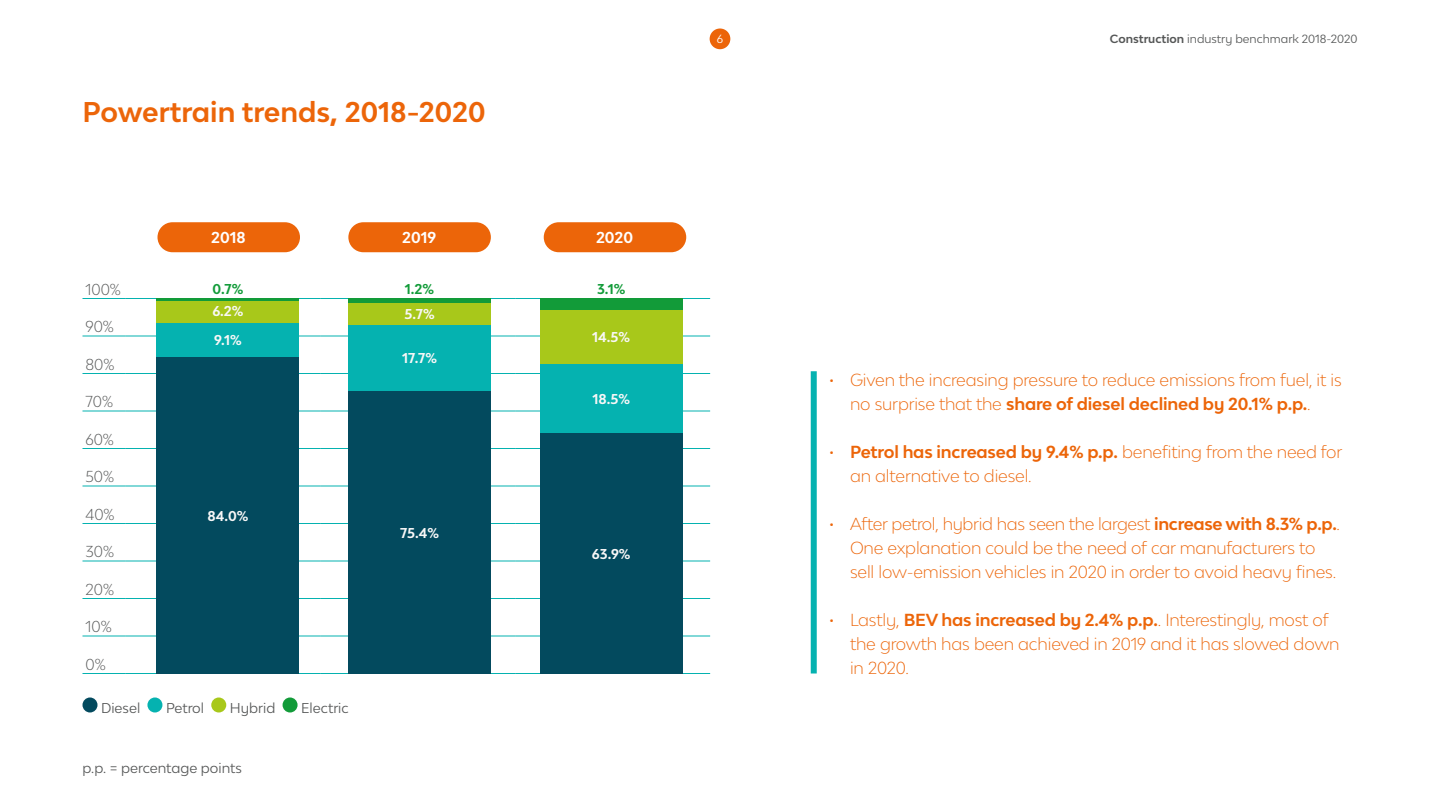
<style>
.page{position:relative;width:1440px;height:810px;background:#fff}
.page>*{position:absolute;margin:0;border:0;box-sizing:border-box;transform-origin:0 0}
.t1{font:700 27px "Lease Plan";color:#ec6509}
.t2{font:300 16.5px/24px "Lease Plan";letter-spacing:-.01em;color:#ec6509}
.t3{font:300 15px "Lease Plan";color:#555757}
.t4{font:700 15px "Lease Plan";color:#fff}
.t5{font:13.5px "Lease Plan";color:#555757}
.t6{font:700 13.5px "Lease Plan";color:#f8f7f7}
.t7{font:700 13.5px "Lease Plan";color:#129b39}
.t8{font:11.25px "Lease Plan";color:#555757}
.t9{font:11.25px "Lease Plan";color:#fff}
.s1{font-weight:700}
</style>
<div class="page">
<svg style="left:82px;top:335px;width:43px;height:301px"></svg>
<hr style="left:82px;top:298px;width:43px;height:1px;background:#05b2b0">
<hr style="left:125px;top:298px;width:195px;height:1px;background:#05b2b0">
<hr style="left:320px;top:298px;width:195px;height:1px;background:#05b2b0">
<hr style="left:515px;top:298px;width:195px;height:1px;background:#05b2b0">
<hr style="left:82px;top:336px;width:43px;height:1px;background:#05b2b0">
<hr style="left:125px;top:336px;width:195px;height:1px;background:#05b2b0">
<hr style="left:320px;top:336px;width:195px;height:1px;background:#05b2b0">
<hr style="left:515px;top:336px;width:195px;height:1px;background:#05b2b0">
<hr style="left:82px;top:373px;width:43px;height:1px;background:#05b2b0">
<hr style="left:125px;top:373px;width:195px;height:1px;background:#05b2b0">
<hr style="left:320px;top:373px;width:195px;height:1px;background:#05b2b0">
<hr style="left:515px;top:373px;width:195px;height:1px;background:#05b2b0">
<hr style="left:82px;top:411px;width:43px;height:1px;background:#05b2b0">
<hr style="left:125px;top:411px;width:195px;height:1px;background:#05b2b0">
<hr style="left:320px;top:411px;width:195px;height:1px;background:#05b2b0">
<hr style="left:515px;top:411px;width:195px;height:1px;background:#05b2b0">
<hr style="left:82px;top:448px;width:43px;height:1px;background:#05b2b0">
<hr style="left:125px;top:448px;width:195px;height:1px;background:#05b2b0">
<hr style="left:320px;top:448px;width:195px;height:1px;background:#05b2b0">
<hr style="left:515px;top:448px;width:195px;height:1px;background:#05b2b0">
<hr style="left:82px;top:486px;width:43px;height:1px;background:#05b2b0">
<hr style="left:125px;top:486px;width:195px;height:1px;background:#05b2b0">
<hr style="left:320px;top:486px;width:195px;height:1px;background:#05b2b0">
<hr style="left:515px;top:486px;width:195px;height:1px;background:#05b2b0">
<hr style="left:82px;top:523px;width:43px;height:1px;background:#05b2b0">
<hr style="left:125px;top:523px;width:195px;height:1px;background:#05b2b0">
<hr style="left:320px;top:523px;width:195px;height:1px;background:#05b2b0">
<hr style="left:515px;top:523px;width:195px;height:1px;background:#05b2b0">
<hr style="left:82px;top:561px;width:43px;height:1px;background:#05b2b0">
<hr style="left:125px;top:561px;width:195px;height:1px;background:#05b2b0">
<hr style="left:320px;top:561px;width:195px;height:1px;background:#05b2b0">
<hr style="left:515px;top:561px;width:195px;height:1px;background:#05b2b0">
<hr style="left:82px;top:598px;width:43px;height:1px;background:#05b2b0">
<hr style="left:125px;top:598px;width:195px;height:1px;background:#05b2b0">
<hr style="left:320px;top:598px;width:195px;height:1px;background:#05b2b0">
<hr style="left:515px;top:598px;width:195px;height:1px;background:#05b2b0">
<hr style="left:82px;top:636px;width:43px;height:1px;background:#05b2b0">
<hr style="left:125px;top:636px;width:195px;height:1px;background:#05b2b0">
<hr style="left:320px;top:636px;width:195px;height:1px;background:#05b2b0">
<hr style="left:515px;top:636px;width:195px;height:1px;background:#05b2b0">
<hr style="left:82px;top:673px;width:43px;height:1px;background:#05b2b0">
<hr style="left:125px;top:673px;width:195px;height:1px;background:#05b2b0">
<hr style="left:320px;top:673px;width:195px;height:1px;background:#05b2b0">
<hr style="left:515px;top:673px;width:195px;height:1px;background:#05b2b0">
<div style="left:82px;top:698px;width:16px;height:14px;background:#034a5e;border-radius:50%"></div>
<div style="left:147px;top:698px;width:15px;height:14px;background:#05b2b0;border-radius:50%"></div>
<div style="left:211px;top:698px;width:15px;height:14px;background:#a8c81a;border-radius:50%"></div>
<div style="left:283px;top:698px;width:15px;height:14px;background:#129b39;border-radius:50%"></div>
<div style="left:544px;top:222px;width:142px;height:30px;background:#ec6509;border-radius:15px"></div>
<div style="left:348px;top:222px;width:143px;height:30px;background:#ec6509;border-radius:15px"></div>
<div style="left:158px;top:222px;width:142px;height:30px;background:#ec6509;border-radius:15px"></div>
<div style="left:811px;top:371px;width:6px;height:303px;background:#05b2b0"></div>
<div style="left:157px;top:323px;width:142px;height:34px;background:#05b2b0"></div>
<div style="left:157px;top:298px;width:142px;height:25px;background:#a8c81a"></div>
<hr style="left:157px;top:298px;width:142px;height:3px;background:#129b39">
<div style="left:348px;top:298px;width:143px;height:5px;background:#129b39"></div>
<div style="left:348px;top:324px;width:143px;height:67px;background:#05b2b0"></div>
<div style="left:348px;top:303px;width:143px;height:21px;background:#a8c81a"></div>
<div style="left:540px;top:364px;width:142px;height:70px;background:#05b2b0"></div>
<div style="left:540px;top:309px;width:142px;height:55px;background:#a8c81a"></div>
<div style="left:348px;top:391px;width:143px;height:283px;background:#034a5e"></div>
<div style="left:540px;top:434px;width:142px;height:240px;background:#034a5e"></div>
<div style="left:540px;top:298px;width:142px;height:12px;background:#129b39"></div>
<div style="left:157px;top:357px;width:142px;height:317px;background:#034a5e"></div>
<div style="left:710px;top:28px;width:20px;height:21px;background:#ec6509;border-radius:50%"></div>
<h1 class="t1" style="left:82px;top:94px;width:405px">Powertrain trends, 2018-2020</h1>
<p class="t4" style="left:211px;top:228px;width:36px">2018</p>
<p class="t4" style="left:402px;top:228px;width:36px">2019</p>
<p class="t4" style="left:596px;top:228px;width:39px">2020</p>
<p class="t3" style="left:86px;top:279px;width:37px">100%</p>
<p class="t3" style="left:86px;top:317px;width:30px">90%</p>
<p class="t3" style="left:86px;top:354px;width:31px">80%</p>
<p class="t3" style="left:86px;top:392px;width:29px">70%</p>
<p class="t3" style="left:86px;top:429px;width:30px">60%</p>
<p class="t3" style="left:86px;top:467px;width:30px">50%</p>
<p class="t3" style="left:86px;top:504px;width:31px">40%</p>
<p class="t3" style="left:86px;top:542px;width:30px">30%</p>
<p class="t3" style="left:86px;top:579px;width:30px">20%</p>
<p class="t3" style="left:86px;top:617px;width:28px">10%</p>
<p class="t3" style="left:86px;top:654px;width:22px">0%</p>
<p class="t5" style="left:101px;top:699px;width:41px">Diesel</p>
<p class="t5" style="left:166px;top:699px;width:40px">Petrol</p>
<p class="t5" style="left:230px;top:699px;width:47px">Hybrid</p>
<p class="t5" style="left:301px;top:699px;width:49px">Electric</p>
<p class="t7" style="left:213px;top:280px;width:32px">0.7%</p>
<p class="t7" style="left:405px;top:280px;width:31px">1.2%</p>
<p class="t7" style="left:597px;top:280px;width:30px">3.1%</p>
<p class="t6" style="left:212px;top:302px;width:33px">6.2%</p>
<p class="t6" style="left:405px;top:305px;width:32px">5.7%</p>
<p class="t6" style="left:592px;top:328px;width:39px">14.5%</p>
<p class="t6" style="left:214px;top:332px;width:29px">9.1%</p>
<p class="t6" style="left:402px;top:349px;width:36px">17.7%</p>
<p class="t6" style="left:592px;top:390px;width:39px">18.5%</p>
<p class="t6" style="left:208px;top:507px;width:42px">84.0%</p>
<p class="t6" style="left:400px;top:524px;width:41px">75.4%</p>
<p class="t6" style="left:592px;top:545px;width:40px">63.9%</p>
<p class="t5" style="left:83px;top:759px;width:161px">p.p. = percentage points</p>
<p class="t9" style="left:717px;top:32px;width:8px">6</p>
<p class="t8" style="left:1110px;top:32px;width:249px"><span class="s1">Construction</span> industry benchmark 2018-2020</p>
<p class="t2" style="left:829px;top:367px;width:515px;text-align:center">• Given the increasing pressure to reduce emissions from fuel, it is no surprise that the <span class="s1">share of diesel declined by 20.1% p.p.</span>.</p>
<p class="t2" style="left:850px;top:439px;width:494px;text-indent:-21px">• <span class="s1">Petrol has increased by 9.4% p.p.</span> benefiting from the need for an alternative to diesel.</p>
<p class="t2" style="left:850px;top:511px;width:491px;text-indent:-21px">• After petrol, hybrid has seen the largest <span class="s1">increase with 8.3% p.p.</span>.<br>One explanation could be the need of car manufacturers to sell low-emission vehicles in 2020 in order to avoid heavy fines.</p>
<p class="t2" style="left:850px;top:607px;width:491px;text-indent:-21px">• Lastly, <span class="s1">BEV has increased by 2.4% p.p.</span>. Interestingly, most of the growth has been achieved in 2019 and it has slowed down in 2020.</p>
</div>
